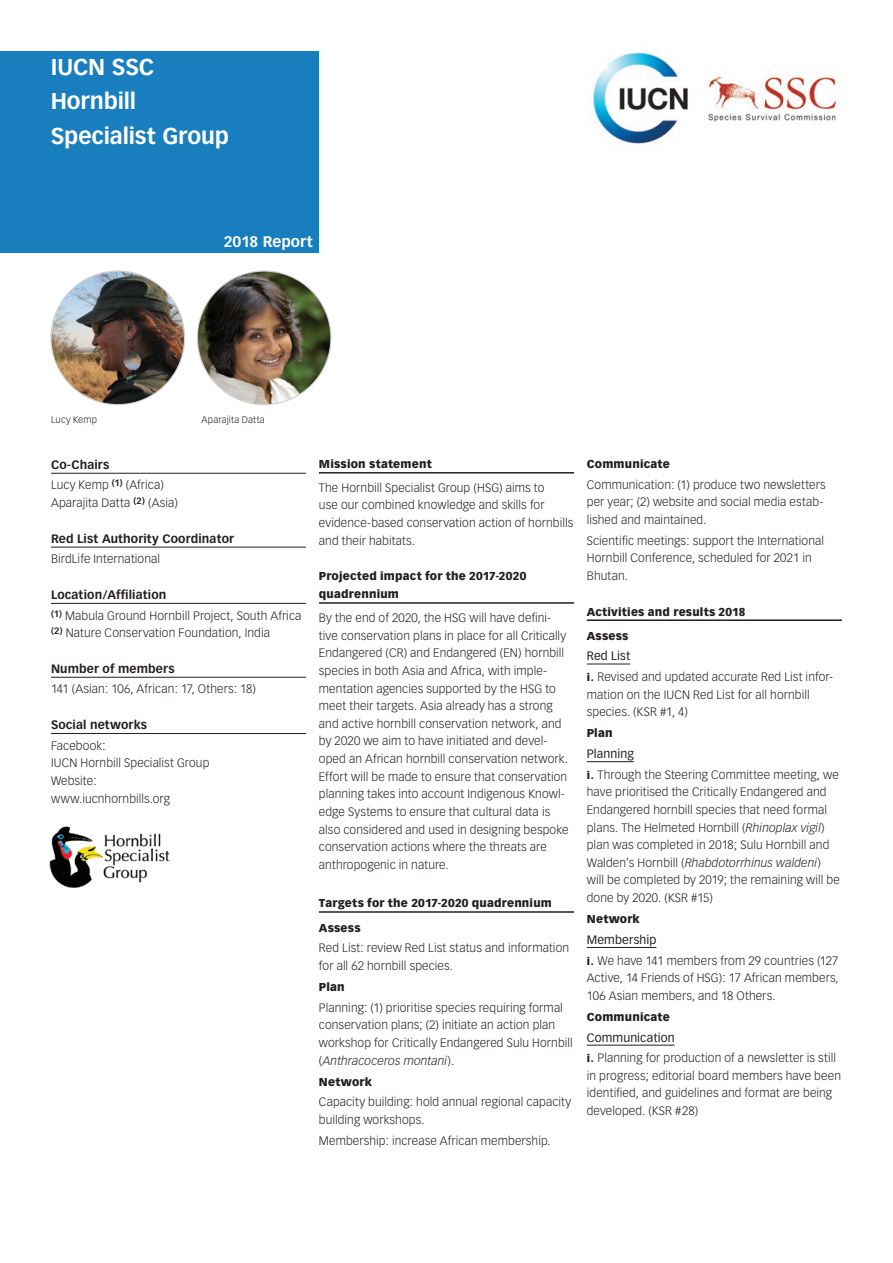
<style>
.page{position:relative;width:893px;height:1263px;background:#fff}
.page>*{position:absolute;margin:0;border:0;box-sizing:border-box;transform-origin:0 0}
.t1{font:700 22.5px/34.5px "Vectora LH";letter-spacing:-.005em;color:#fff}
.t2{font:700 15px "Vectora LH";color:#fff}
.t3{font:300 12px/17.7px "Vectora LH";letter-spacing:.01em;color:#231f20}
.t4{font:700 12px "Vectora LH";letter-spacing:.01em;color:#231f20}
.t5{font:900 11.25px/24.2px "Vectora LH";letter-spacing:.015em;color:#231f20}
.t6{font:300 9.45px "Vectora LH";letter-spacing:.015em;color:#231f20}
.s1{font-weight:700}
.s2{font-style:italic}
.s3{font-weight:400}
.s4{font-weight:900;font-size:10.5px}
</style>
<div class="page">
<hr style="left:319px;top:472px;width:255px;height:2px;background:#231f20">
<hr style="left:319px;top:602px;width:255px;height:2px;background:#231f20">
<hr style="left:319px;top:911px;width:255px;height:2px;background:#231f20">
<hr style="left:587px;top:619px;width:255px;height:2px;background:#231f20">
<hr style="left:587px;top:664px;width:43px;height:1px;background:#231f20">
<hr style="left:587px;top:761px;width:47px;height:1px;background:#231f20">
<hr style="left:587px;top:947px;width:69px;height:1px;background:#231f20">
<hr style="left:587px;top:1045px;width:88px;height:1px;background:#231f20">
<div style="left:0;top:51px;width:319px;height:202px;background:#197ebe"></div>
<img style="left:51px;top:271px;width:134px;height:134px;border-radius:67px">
<img style="left:197px;top:271px;width:134px;height:134px;border-radius:67px">
<img style="left:593px;top:52px;width:244px;height:92px">
<hr style="left:51px;top:473px;width:255px;height:1px;background:#231f20">
<hr style="left:51px;top:547px;width:255px;height:1px;background:#231f20">
<hr style="left:51px;top:603px;width:255px;height:1px;background:#231f20">
<hr style="left:51px;top:677px;width:255px;height:1px;background:#231f20">
<hr style="left:51px;top:733px;width:255px;height:1px;background:#231f20">
<img style="left:50px;top:826px;width:120px;height:61px">
<h1 class="t1" style="left:51px;top:50px;width:179px">IUCN SSC<br>Hornbill<br>Specialist Group</h1>
<p class="t2" style="left:224px;top:232px;width:91px">2018 Report</p>
<p class="t6" style="left:51px;top:414px;width:47px">Lucy Kemp</p>
<p class="t6" style="left:201px;top:414px;width:65px">Aparajita Datta</p>
<p class="t3" style="left:51px;top:454px;width:114px;line-height:20.7px"><span class="s1">Co-Chairs<br></span>Lucy Kemp <sup>(1)</sup> (Africa)</p>
<p class="t3" style="left:51px;top:494px;width:128px">Aparajita Datta <sup>(2)</sup> (Asia)</p>
<p class="t4" style="left:51px;top:531px;width:184px">Red List Authority Coordinator</p>
<p class="t3" style="left:51px;top:550px;width:111px">BirdLife International</p>
<p class="t3" style="left:51px;top:584px;width:252px;line-height:20.5px"><span class="s1">Location/Affiliation<br></span><sup>(1)</sup> Mabula Ground Hornbill Project, South Africa</p>
<p class="t3" style="left:51px;top:624px;width:220px"><sup>(2)</sup> Nature Conservation Foundation, India</p>
<p class="t4" style="left:51px;top:661px;width:125px">Number of members</p>
<p class="t3" style="left:51px;top:680px;width:207px">141 (Asian: 106, African: 17, Others: 18)</p>
<p class="t4" style="left:51px;top:717px;width:98px">Social networks</p>
<p class="t3" style="left:51px;top:737px;width:160px">Facebook:<br>IUCN Hornbill Specialist Group<br>Website: www.iucnhornbills.org</p>
<p class="t5" style="left:319px;top:452px;width:114px">Mission statement</p>
<p class="t3" style="left:319px;top:479px;width:256px">The Hornbill Specialist Group (HSG) aims to<br>use our combined knowledge and skills for evidence-based conservation action of hornbills and their habitats.</p>
<p class="t5" style="left:319px;top:567px;width:209px;line-height:18px">Projected impact for the 2017-2020 quadrennium</p>
<p class="t3" style="left:319px;top:609px;width:251px">By the end of 2020, the HSG will have defini&shy;tive conservation plans in place for all Critically Endangered (CR) and Endangered (EN) hornbill species in both Asia and Africa, with imple&shy;mentation agencies supported by the HSG to meet their targets. Asia already has a strong and active hornbill conservation network, and by 2020 we aim to have initiated and devel&shy;oped an African hornbill conservation network.<br>Effort will be made to ensure that conservation planning takes into account Indigenous Knowl&shy;edge Systems to ensure that cultural data is also considered and used in designing bespoke conservation actions where the threats are anthropogenic in nature.</p>
<p class="t5" style="left:319px;top:891px;width:234px">Targets for the 2017-2020 quadrennium<br>Assess</p>
<p class="t3" style="left:319px;top:939px;width:252px">Red List: review Red List status and information for all 62 hornbill species.</p>
<p class="t5" style="left:319px;top:975px;width:27px">Plan</p>
<p class="t3" style="left:319px;top:999px;width:255px">Planning: (1) prioritise species requiring formal conservation plans; (2) initiate an action plan workshop for Critically Endangered Sulu Hornbill (<span class="s2">Anthracoceros montani</span>).</p>
<p class="t5" style="left:319px;top:1069px;width:55px">Network</p>
<p class="t3" style="left:319px;top:1093px;width:254px">Capacity building: hold annual regional capacity building workshops.</p>
<p class="t3" style="left:319px;top:1131px;width:233px">Membership: increase African membership.</p>
<p class="t5" style="left:587px;top:452px;width:85px">Communicate</p>
<p class="t3" style="left:587px;top:476px;width:240px">Communication: (1) produce two newsletters per year; (2) website and social media estab&shy;lished and maintained.</p>
<p class="t3" style="left:587px;top:532px;width:239px">Scientific meetings: support the International<br>Hornbill Conference, scheduled for 2021 in<br>Bhutan.</p>
<p class="t5" style="left:587px;top:599px;width:160px">Activities and results 2018<br>Assess</p>
<p class="t3" style="left:587px;top:646px;width:248px;line-height:20.7px"><span class="s3">Red List<br></span><span class="s4">i.</span> Revised and updated accurate Red List infor-</p>
<p class="t3" style="left:587px;top:686px;width:224px">mation on the IUCN Red List for all hornbill species. (KSR #1, 4)</p>
<p class="t5" style="left:587px;top:721px;width:27px">Plan</p>
<p class="t3" style="left:587px;top:744px;width:253px;line-height:20.7px"><span class="s3">Planning<br></span><span class="s4">i.</span> Through the Steering Committee meeting, we</p>
<p class="t3" style="left:587px;top:783px;width:255px">have prioritised the Critically Endangered and Endangered hornbill species that need formal plans. The Helmeted Hornbill (<span class="s2">Rhinoplax vigil</span>) plan was completed in 2018; Sulu Hornbill and Walden’s Hornbill (<span class="s2">Rhabdotorrhinus waldeni</span>) will be completed by 2019; the remaining will be done by 2020. (KSR #15)</p>
<p class="t5" style="left:587px;top:907px;width:55px">Network</p>
<p class="t3" style="left:587px;top:929px;width:253px;line-height:20.7px"><span class="s3">Membership<br></span><span class="s4">i.</span> We have 141 members from 29 countries (127</p>
<p class="t3" style="left:587px;top:969px;width:253px">Active, 14 Friends of HSG): 17 African members,<br>106 Asian members, and 18 Others.</p>
<p class="t5" style="left:587px;top:1005px;width:85px">Communicate</p>
<p class="t3" style="left:587px;top:1027px;width:251px;line-height:20.7px"><span class="s3">Communication<br></span><span class="s4">i.</span> Planning for production of a newsletter is still</p>
<p class="t3" style="left:587px;top:1067px;width:256px">in progress; editorial board members have been identified, and guidelines and format are being developed. (KSR #28)</p>
</div>
